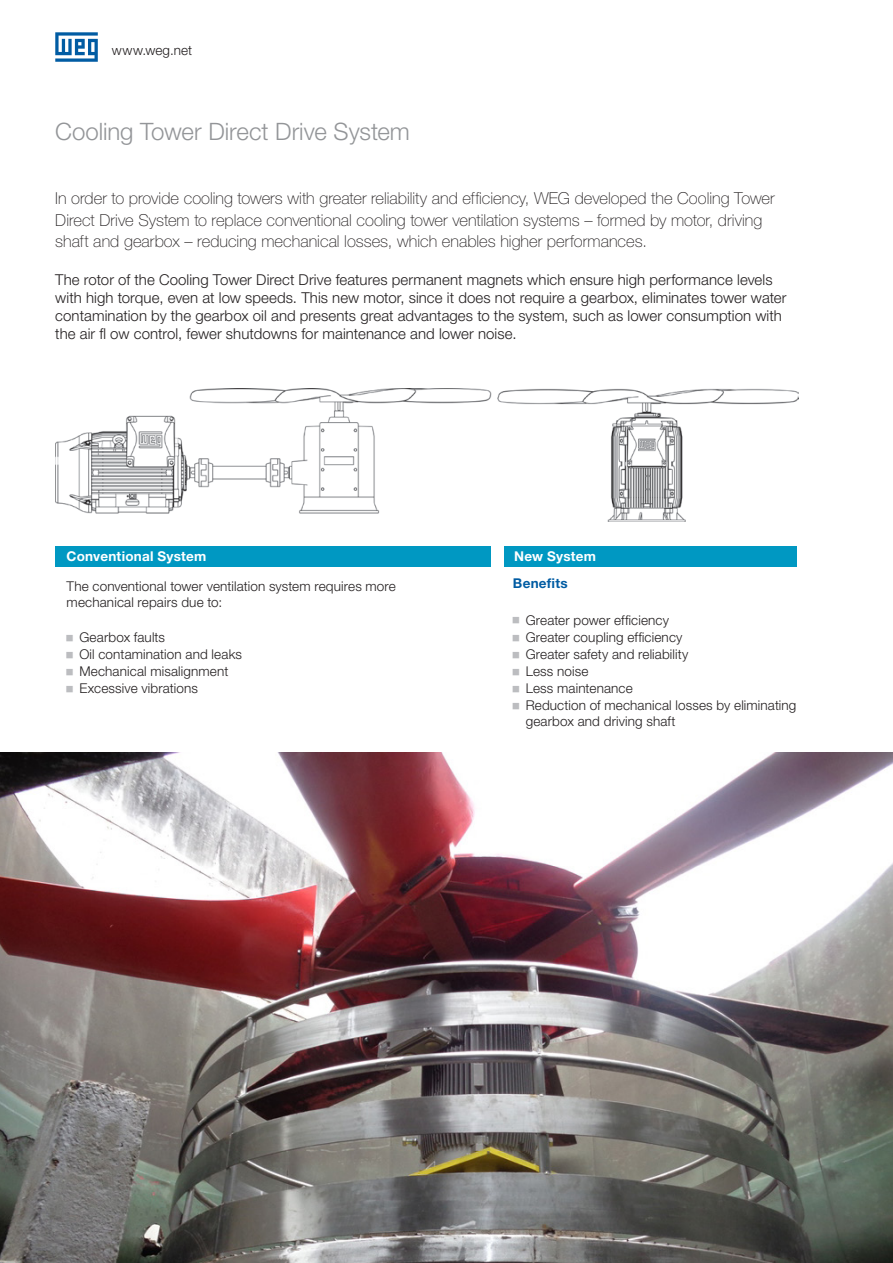
<style>
.page{position:relative;width:893px;height:1263px;background:#fff}
.page>*{position:absolute;margin:0;border:0;box-sizing:border-box;transform-origin:0 0}
._1-TITULO{font:300 24px "Helvetica Neue LT Pro";letter-spacing:-.005em;color:#939598}
.INTRODUÇÃO{font:100 16.5px/21.3px "Helvetica Neue LT Pro";color:#231f20}
._09___Copy_BLACK_HN4{font:300 15px/18px "Helvetica Neue LT Pro";letter-spacing:.005em;color:#231f20}
._09___Copy_BLACK_HN4-2{font:300 13.5px/16.2px "Helvetica Neue LT Pro";letter-spacing:.01em;color:#231f20}
._09___Copy_BLACK_HN4-3{font:700 13.5px "Helvetica Neue LT Pro";letter-spacing:.02em;color:#fff}
.CABEÇALHO_CATALOGO_E{font:300 13.5px "Helvetica Neue LT Pro";letter-spacing:.015em;color:#231f20}
.t1{font:700 13.5px "Helvetica Neue LT Pro";letter-spacing:.02em;color:#015ca3}
</style>
<div class="page">
<svg style="left:55px;top:32px;width:43px;height:30px"></svg>
<div style="left:55px;top:546px;width:436px;height:21px;background:#0098c2"></div>
<img style="left:55px;top:389px;width:437px;height:125px">
<div style="left:504px;top:546px;width:292px;height:21px;background:#0098c2"></div>
<img style="left:497px;top:388px;width:302px;height:133px">
<img style="left:0;top:753px;width:893px;height:510px">
<p class="CABEÇALHO_CATALOGO_E" style="left:112px;top:42px;width:82px">www.weg.net</p>
<p class="_1-TITULO" style="left:55px;top:117px;width:356px">Cooling Tower Direct Drive System</p>
<p class="INTRODUÇÃO" style="left:55px;top:188px;width:721px">In order to provide cooling towers with greater reliability and efficiency, WEG developed the Cooling Tower<br>Direct Drive System to replace conventional cooling tower ventilation systems – formed by motor, driving shaft and gearbox – reducing mechanical losses, which enables higher performances.</p>
<p class="_09___Copy_BLACK_HN4" style="left:55px;top:270px;width:733px">The rotor of the Cooling Tower Direct Drive features permanent magnets which ensure high performance levels with high torque, even at low speeds. This new motor, since it does not require a gearbox, eliminates tower water contamination by the gearbox oil and presents great advantages to the system, such as lower consumption with the air fl ow control, fewer shutdowns for maintenance and lower noise.</p>
<p class="_09___Copy_BLACK_HN4-3" style="left:67px;top:548px;width:141px">Conventional System</p>
<p class="_09___Copy_BLACK_HN4-3" style="left:514px;top:548px;width:83px">New System</p>
<p class="_09___Copy_BLACK_HN4-2" style="left:67px;top:578px;width:331px">The conventional tower ventilation system requires more mechanical repairs due to:</p>
<p class="_09___Copy_BLACK_HN4-2" style="left:79px;top:629px;width:87px">Gearbox faults</p>
<p class="_09___Copy_BLACK_HN4-2" style="left:79px;top:646px;width:164px">Oil contamination and leaks</p>
<p class="_09___Copy_BLACK_HN4-2" style="left:79px;top:663px;width:151px">Mechanical misalignment</p>
<p class="_09___Copy_BLACK_HN4-2" style="left:79px;top:680px;width:120px">Excessive vibrations</p>
<p class="t1" style="left:513px;top:574px;width:56px">Benefits</p>
<p class="_09___Copy_BLACK_HN4-2" style="left:526px;top:612px;width:145px">Greater power efficiency</p>
<p class="_09___Copy_BLACK_HN4-2" style="left:526px;top:629px;width:158px">Greater coupling efficiency</p>
<p class="_09___Copy_BLACK_HN4-2" style="left:526px;top:646px;width:164px">Greater safety and reliability</p>
<p class="_09___Copy_BLACK_HN4-2" style="left:526px;top:663px;width:64px">Less noise</p>
<p class="_09___Copy_BLACK_HN4-2" style="left:526px;top:680px;width:109px">Less maintenance</p>
<p class="_09___Copy_BLACK_HN4-2" style="left:526px;top:697px;width:272px">Reduction of mechanical losses by eliminating gearbox and driving shaft</p>
</div>
